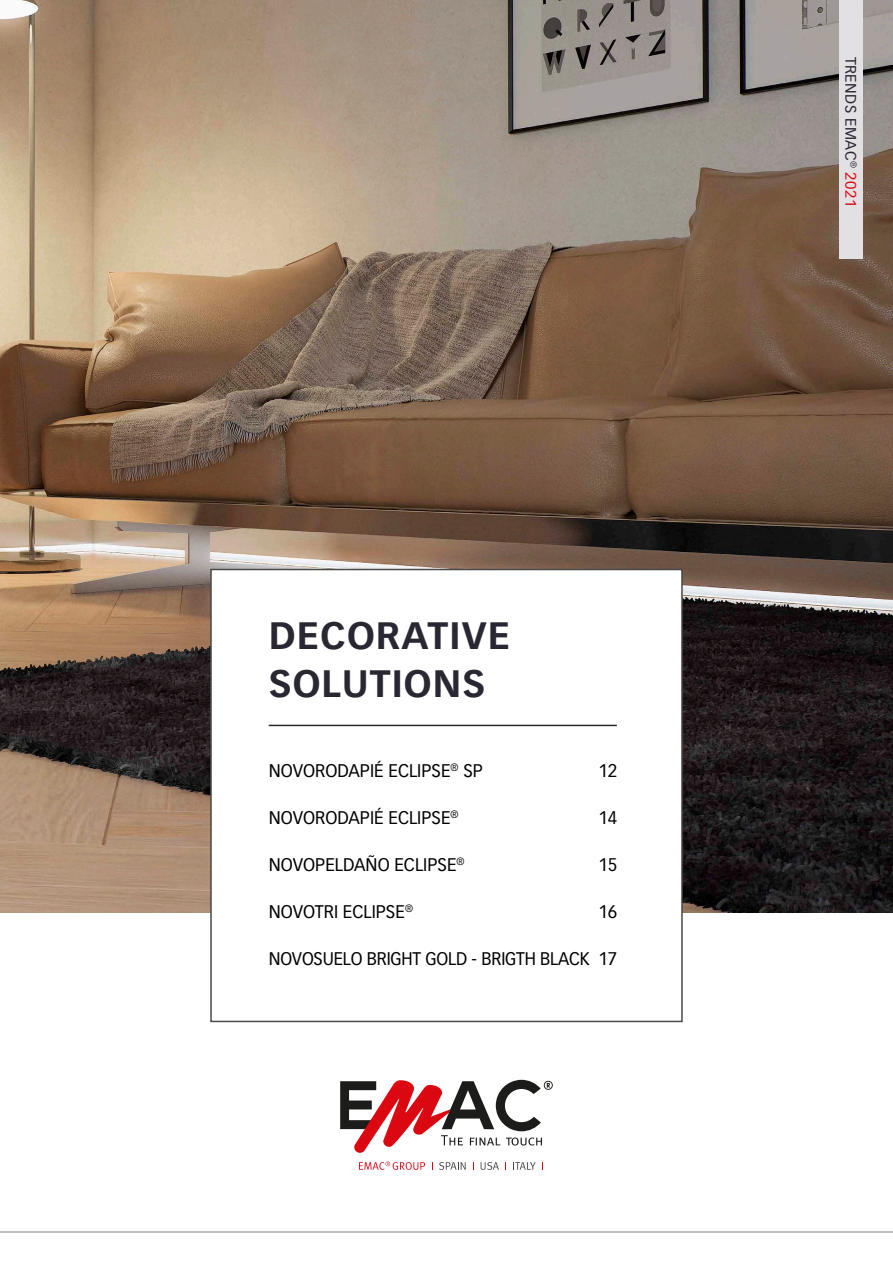
<style>
.page{position:relative;width:893px;height:1263px;background:#fff}
.page>*{position:absolute;margin:0;border:0;box-sizing:border-box;transform-origin:0 0}
.t1{font:700 37.5px/47.8px "Vectora LT Std";letter-spacing:.03em;color:#282732}
.t2{font:18px "Vectora LT Std";color:#000;scale:.95 1}
.t3{font:18px "Vectora LT Std";color:#000;scale:.93 1}
.t4{font:15px "Vectora LT Std";letter-spacing:.03em;color:#282732}
.s1{color:#dc0714}
</style>
<div class="page">
<hr style="left:0;top:1231px;width:893px;height:1px;background:#807a85">
<img style="left:0;top:0;width:893px;height:912px">
<div style="left:210px;top:569px;width:473px;height:453px;background:#fff;border:2px solid #4a4a49"></div>
<hr style="left:269px;top:725px;width:348px;height:1px;background:#282732">
<div style="left:839px;top:0;width:24px;height:258px;background:#e3e0e3"></div>
<svg style="left:340px;top:1079px;width:213px;height:74px"></svg>
<svg style="left:359px;top:1161px;width:66px;height:9px"></svg>
<svg style="left:439px;top:1162px;width:27px;height:8px"></svg>
<svg style="left:481px;top:1162px;width:18px;height:8px"></svg>
<svg style="left:513px;top:1162px;width:23px;height:8px"></svg>
<h1 class="t1" style="left:269px;top:612px;width:243px">DECORATIVE<br>SOLUTIONS</h1>
<p class="t2" style="left:269px;top:760px;width:227px">NOVORODAPIÉ ECLIPSE<sup>®</sup> SP</p>
<p class="t2" style="left:598px;top:760px;width:22px">12</p>
<p class="t2" style="left:269px;top:807px;width:201px">NOVORODAPIÉ ECLIPSE<sup>®</sup></p>
<p class="t2" style="left:598px;top:807px;width:22px">14</p>
<p class="t2" style="left:269px;top:854px;width:208px">NOVOPELDAÑO ECLIPSE<sup>®</sup></p>
<p class="t2" style="left:598px;top:854px;width:22px">15</p>
<p class="t2" style="left:269px;top:901px;width:153px">NOVOTRI ECLIPSE<sup>®</sup></p>
<p class="t2" style="left:598px;top:901px;width:22px">16</p>
<p class="t3" style="left:269px;top:948px;width:376px">NOVOSUELO BRIGHT GOLD - BRIGTH BLACK 17</p>
<p class="t4" style="left:859px;top:57px;width:152px;rotate:90deg">TRENDS EMAC<sup>®</sup> <span class="s1">2021</span></p>
</div>
